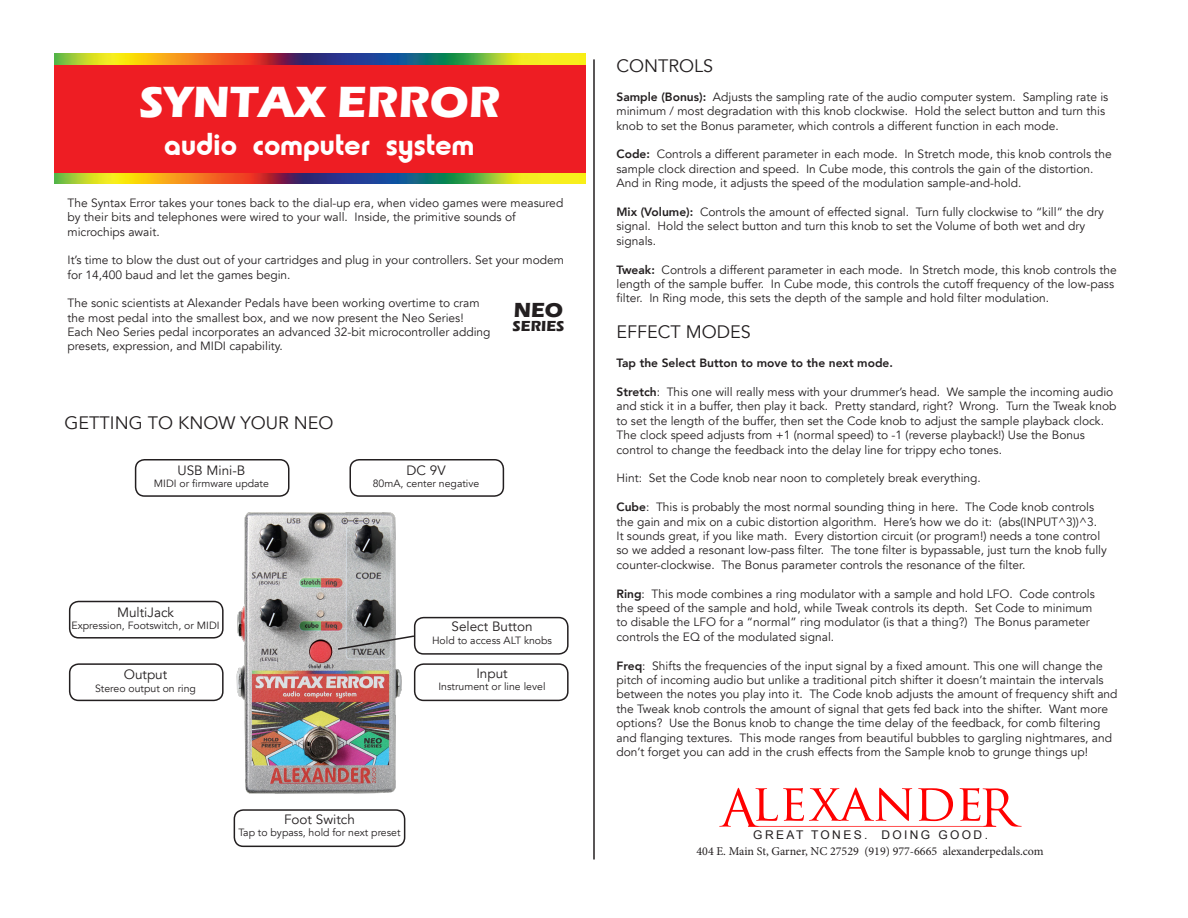
<style>
.page{position:relative;width:1188px;height:918px;background:#fff}
.page>*{position:absolute;margin:0;border:0;box-sizing:border-box;transform-origin:0 0}
.t1{font:700 45px "Eras ITC";color:#fff}
.t2{font:31.5px "Hammer Fat";color:#fff}
.t3{font:700 21px "Eras ITC";color:#231f20}
.t4{font:18px "Avenir";color:#231f20}
.t5{font:700 15px "Eras ITC";color:#231f20}
.t6{font:13.5px "Avenir";color:#231f20}
.t7{font:12px/14.4px "Avenir";color:#231f20}
.t8{font:12px "Minion Pro";color:#231f20}
.t9{font:800 12px "Avenir";color:#231f20}
.t10{font:12px "Arial";letter-spacing:.2em;color:#231f20}
.t11{font:10.5px "Avenir";color:#231f20}
.s1{font-weight:800}
</style>
<div class="page">
<div style="left:54px;top:65px;width:531px;height:108px;background:#ee1d23"></div>
<img style="left:54px;top:54px;width:531px;height:11px">
<img style="left:54px;top:173px;width:531px;height:11px">
<svg style="left:719px;top:787px;width:303px;height:40px"></svg>
<hr style="left:593px;top:59px;width:2px;height:801px;background:#231f20">
<img style="left:236px;top:512px;width:166px;height:282px">
<div style="left:69px;top:601px;width:155px;height:38px;border:2px solid #231f20;border-radius:9px"></div>
<div style="left:69px;top:663px;width:155px;height:38px;border:2px solid #231f20;border-radius:9px"></div>
<div style="left:414px;top:663px;width:155px;height:38px;border:2px solid #231f20;border-radius:9px"></div>
<div style="left:135px;top:459px;width:155px;height:38px;border:2px solid #231f20;border-radius:9px"></div>
<div style="left:350px;top:459px;width:154px;height:38px;border:2px solid #231f20;border-radius:9px"></div>
<div style="left:414px;top:617px;width:155px;height:38px;border:2px solid #231f20;border-radius:9px"></div>
<svg style="left:336px;top:634px;width:80px;height:17px"></svg>
<div style="left:234px;top:809px;width:171px;height:38px;border:2px solid #231f20;border-radius:9px"></div>
<p class="t1" style="left:139px;top:76px;width:363px">SYNTAX ERROR</p>
<p class="t2" style="left:165px;top:124px;width:311px">audio computer system</p>
<p class="t7" style="left:68px;top:196px;width:497px">The Syntax Error takes your tones back to the dial-up era, when video games were measured by their bits and telephones were wired to your wall. Inside, the primitive sounds of microchips await.</p>
<p class="t7" style="left:68px;top:253px;width:498px">It’s time to blow the dust out of your cartridges and plug in your controllers. Set your modem for 14,400 baud and let the games begin.</p>
<p class="t7" style="left:68px;top:296px;width:425px">The sonic scientists at Alexander Pedals have been working overtime to cram the most pedal into the smallest box, and we now present the Neo Series!<br>Each Neo Series pedal incorporates an advanced 32-bit microcontroller adding presets, expression, and MIDI capability.</p>
<p class="t3" style="left:514px;top:298px;width:51px">NEO</p>
<p class="t5" style="left:513px;top:317px;width:54px">SERIES</p>
<p class="t4" style="left:65px;top:412px;width:270px">GETTING TO KNOW YOUR NEO</p>
<p class="t6" style="left:177px;top:462px;width:70px">USB Mini-B</p>
<p class="t11" style="left:154px;top:477px;width:117px">MIDI or firmware update</p>
<p class="t6" style="left:407px;top:462px;width:41px">DC 9V</p>
<p class="t11" style="left:373px;top:477px;width:108px">80mA, center negative</p>
<p class="t6" style="left:117px;top:604px;width:59px">MultiJack</p>
<p class="t11" style="left:71px;top:619px;width:150px">Expression, Footswitch, or MIDI</p>
<p class="t6" style="left:124px;top:666px;width:45px">Output</p>
<p class="t11" style="left:95px;top:682px;width:102px">Stereo output on ring</p>
<p class="t6" style="left:452px;top:618px;width:82px">Select Button</p>
<p class="t11" style="left:432px;top:634px;width:122px">Hold to access ALT knobs</p>
<p class="t6" style="left:476px;top:665px;width:33px">Input</p>
<p class="t11" style="left:439px;top:680px;width:108px">Instrument or line level</p>
<p class="t6" style="left:284px;top:811px;width:72px">Foot Switch</p>
<p class="t11" style="left:238px;top:826px;width:164px">Tap to bypass, hold for next preset</p>
<p class="t4" style="left:616px;top:55px;width:98px">CONTROLS</p>
<p class="t7" style="left:616px;top:90px;width:493px"><span class="s1">Sample (Bonus):</span> Adjusts the sampling rate of the audio computer system. Sampling rate is minimum / most degradation with this knob clockwise. Hold the select button and turn this knob to set the Bonus parameter, which controls a different function in each mode.</p>
<p class="t7" style="left:616px;top:147px;width:497px"><span class="s1">Code:</span> Controls a different parameter in each mode. In Stretch mode, this knob controls the sample clock direction and speed. In Cube mode, this controls the gain of the distortion.<br>And in Ring mode, it adjusts the speed of the modulation sample-and-hold.</p>
<p class="t7" style="left:616px;top:205px;width:489px"><span class="s1">Mix (Volume):</span> Controls the amount of effected signal. Turn fully clockwise to “kill” the dry signal. Hold the select button and turn this knob to set the Volume of both wet and dry signals.</p>
<p class="t7" style="left:616px;top:262px;width:502px"><span class="s1">Tweak:</span> Controls a different parameter in each mode. In Stretch mode, this knob controls the length of the sample buffer. In Cube mode, this controls the cutoff frequency of the low-pass filter. In Ring mode, this sets the depth of the sample and hold filter modulation.</p>
<p class="t4" style="left:616px;top:321px;width:136px">EFFECT MODES</p>
<p class="t9" style="left:616px;top:354px;width:278px">Tap the Select Button to move to the next mode.</p>
<p class="t7" style="left:616px;top:385px;width:501px"><span class="s1">Stretch</span>: This one will really mess with your drummer’s head. We sample the incoming audio and stick it in a buffer, then play it back. Pretty standard, right? Wrong. Turn the Tweak knob to set the length of the buffer, then set the Code knob to adjust the sample playback clock.<br>The clock speed adjusts from +1 (normal speed) to -1 (reverse playback!) Use the Bonus control to change the feedback into the delay line for trippy echo tones.</p>
<p class="t7" style="left:616px;top:471px;width:366px">Hint: Set the Code knob near noon to completely break everything.</p>
<p class="t7" style="left:616px;top:500px;width:492px"><span class="s1">Cube</span>: This is probably the most normal sounding thing in here. The Code knob controls the gain and mix on a cubic distortion algorithm. Here’s how we do it: (abs(INPUT^3))^3.<br>It sounds great, if you like math. Every distortion circuit (or program!) needs a tone control so we added a resonant low-pass filter. The tone filter is bypassable, just turn the knob fully counter-clockwise. The Bonus parameter controls the resonance of the filter.</p>
<p class="t7" style="left:616px;top:586px;width:480px"><span class="s1">Ring</span>: This mode combines a ring modulator with a sample and hold LFO. Code controls the speed of the sample and hold, while Tweak controls its depth. Set Code to minimum to disable the LFO for a “normal” ring modulator (is that a thing?) The Bonus parameter controls the EQ of the modulated signal.</p>
<p class="t7" style="left:616px;top:658px;width:503px"><span class="s1">Freq</span>: Shifts the frequencies of the input signal by a fixed amount. This one will change the pitch of incoming audio but unlike a traditional pitch shifter it doesn’t maintain the intervals between the notes you play into it. The Code knob adjusts the amount of frequency shift and the Tweak knob controls the amount of signal that gets fed back into the shifter. Want more options? Use the Bonus knob to change the time delay of the feedback, for comb filtering and flanging textures. This mode ranges from beautiful bubbles to gargling nightmares, and don’t forget you can add in the crush effects from the Sample knob to grunge things up!</p>
<p class="t10" style="left:753px;top:827px;width:236px">GREAT TONES. DOING GOOD.</p>
<p class="t8" style="left:696px;top:843px;width:349px">404 E. Main St, Garner, NC 27529 (919) 977-6665 alexanderpedals.com</p>
</div>
